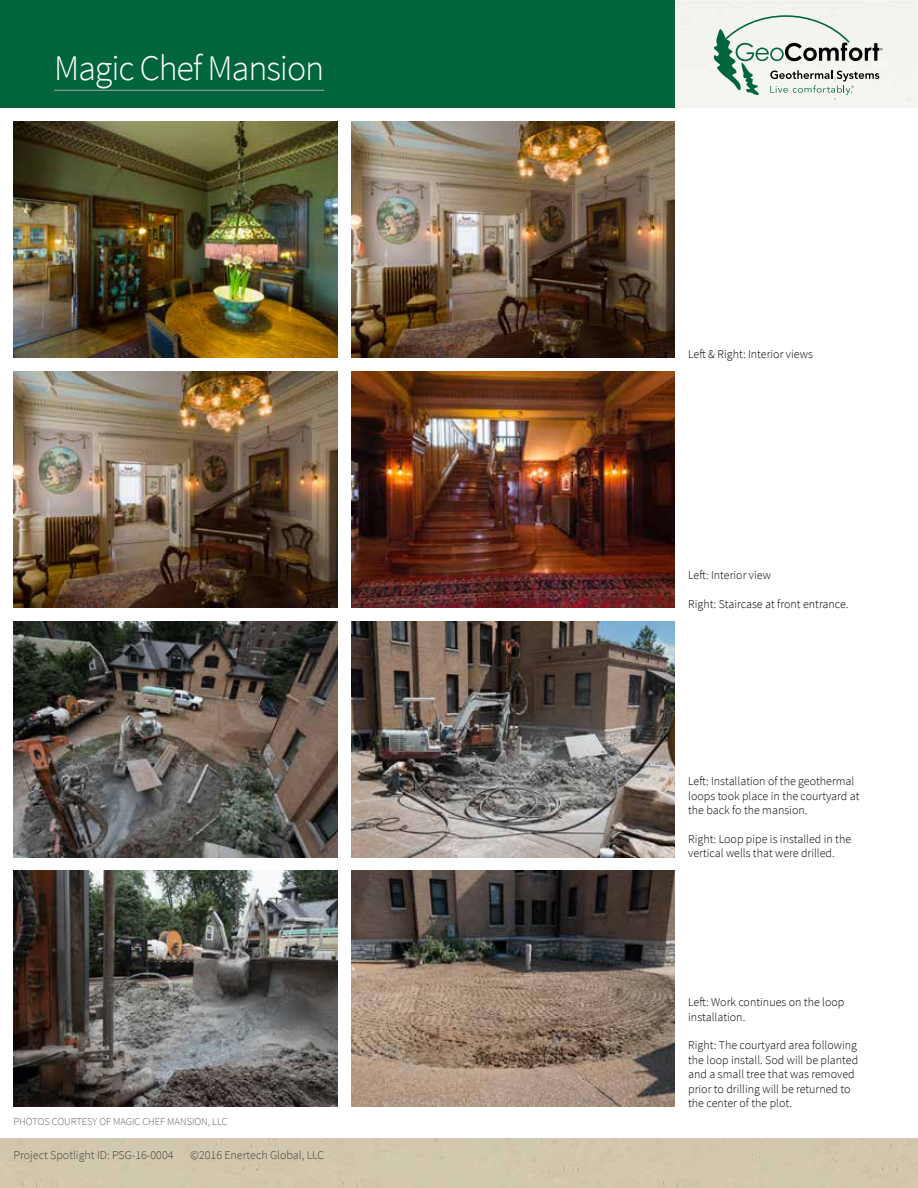
<style>
.page{position:relative;width:918px;height:1188px;background:#fff}
.page>*{position:absolute;margin:0;border:0;box-sizing:border-box;transform-origin:0 0}
.t1{font:300 36px "Source Sans Pro";letter-spacing:-.03em;color:#fff}
.t2{font:300 12px/14.4px "Source Sans Pro";color:#000}
.t3{font:300 12px "Source Sans Pro";color:#414042}
.t4{font:300 10.5px "Source Sans Pro";color:#636466}
</style>
<div class="page">
<img style="left:14px;top:122px;width:324px;height:236px">
<div style="left:1px;top:0;width:674px;height:108px;background:#00653b"></div>
<svg style="left:713px;top:15px;width:170px;height:81px"></svg>
<hr style="left:54px;top:90px;width:270px;height:1px;background:#a7a9ac">
<img style="left:351px;top:122px;width:324px;height:236px">
<img style="left:14px;top:371px;width:324px;height:237px">
<img style="left:351px;top:371px;width:324px;height:237px">
<img style="left:14px;top:621px;width:324px;height:236px">
<img style="left:351px;top:621px;width:324px;height:236px">
<img style="left:14px;top:871px;width:324px;height:236px">
<img style="left:351px;top:871px;width:324px;height:236px">
<h1 class="t1" style="left:54px;top:46px;width:272px">Magic Chef Mansion</h1>
<p class="t4" style="left:14px;top:1115px;width:216px">PHOTOS COURTESY OF MAGIC CHEF MANSION, LLC</p>
<p class="t3" style="left:14px;top:1148px;width:162px">Project Spotlight ID: PSG-16-0004</p>
<p class="t3" style="left:190px;top:1148px;width:135px">©2016 Enertech Global, LLC</p>
<p class="t2" style="left:688px;top:347px;width:126px">Left &amp; Right: Interior views</p>
<p class="t2" style="left:688px;top:568px;width:84px">Left: Interior view</p>
<p class="t2" style="left:688px;top:596px;width:162px">Right: Staircase at front entrance.</p>
<p class="t2" style="left:688px;top:774px;width:173px">Left: Installation of the geothermal loops took place in the courtyard at the back fo the mansion.</p>
<p class="t2" style="left:688px;top:832px;width:164px">Right: Loop pipe is installed in the vertical wells that were drilled.</p>
<p class="t2" style="left:688px;top:995px;width:158px">Left: Work continues on the loop installation.</p>
<p class="t2" style="left:688px;top:1038px;width:171px">Right: The courtyard area following the loop install. Sod will be planted and a small tree that was removed prior to drilling will be returned to the center of the plot.</p>
</div>
